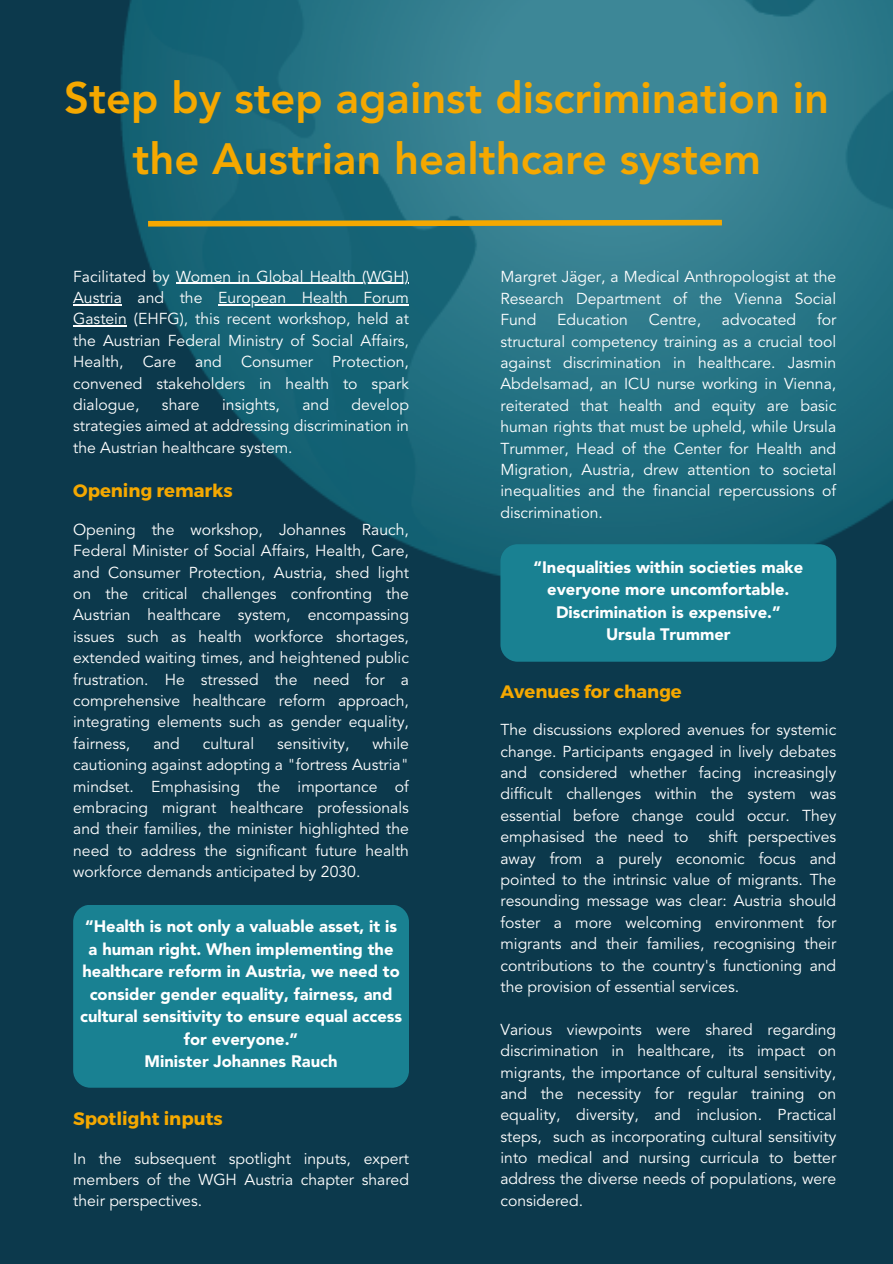
<style>
.page{position:relative;width:893px;height:1264px;background:#fff}
.page>*{position:absolute;margin:0;border:0;box-sizing:border-box;transform-origin:0 0}
.t1{font:800 43.5px/60.8px "Avenir LT Std";color:#f5a800;text-align:center}
.t2{font:700 18px "Montserrat";color:#f5a800}
.t3{font:900 16.5px/22.5px "Avenir LT Std";color:#fff;text-align:center}
.t4{font:15.75px/21.3px "Avenir LT Std";color:#fff;text-align:justify}
</style>
<div class="page">
<div style="left:0;top:0;width:892px;height:1263px;background:#0c394c"></div>
<img style="left:73px;top:0;width:819px;height:649px">
<div style="left:500px;top:544px;width:336px;height:117px;background:#198192;border-radius:17px"></div>
<svg style="left:142px;top:217px;width:585px;height:12px;background:#868b47"></svg>
<hr style="left:176px;top:283px;width:233px;height:1px;background:#fff">
<hr style="left:73px;top:304px;width:49px;height:1px;background:#fff">
<hr style="left:218px;top:304px;width:191px;height:1px;background:#fff">
<hr style="left:73px;top:325px;width:54px;height:1px;background:#fff">
<div style="left:73px;top:904px;width:336px;height:183px;background:#198192;border-radius:17px"></div>
<h2 class="t1" style="left:64px;top:72px;width:766px">Step by step against discrimination in the Austrian healthcare system</h2>
<p class="t4" style="left:73px;top:267px;width:337px">Facilitated by Women in Global Health (WGH)</p>
<h1 class="t4" style="left:73px;top:288px;width:131px">Austria and the</h1>
<p class="t4" style="left:73px;top:288px;width:337px;text-indent:145px">European Health Forum Gastein (EHFG), this recent workshop, held at the Austrian Federal Ministry of Social Affairs, Health, Care and Consumer Protection, convened stakeholders in health to spark dialogue,</p>
<p class="t4" style="left:73px;top:395px;width:337px;text-indent:278px">develop strategies aimed at addressing discrimination in the Austrian healthcare system.</p>
<p class="t4" style="left:162px;top:395px;width:39px">share</p>
<p class="t4" style="left:222px;top:395px;width:59px">insights,</p>
<p class="t4" style="left:302px;top:395px;width:28px">and</p>
<p class="t2" style="left:73px;top:478px;width:161px">Opening remarks</p>
<h2 class="t4" style="left:73px;top:520px;width:337px">Opening the workshop, Johannes Rauch, Federal Minister of Social Affairs, Health, Care, and Consumer Protection, Austria, shed light on the critical challenges confronting the Austrian healthcare system, encompassing issues such as health workforce shortages, extended waiting times, and heightened public frustration. He stressed the need for a comprehensive healthcare reform approach, integrating elements such as gender equality, fairness,</h2>
<h2 class="t4" style="left:73px;top:734px;width:337px;text-indent:299px">while cautioning against adopting a "fortress Austria" mindset. Emphasising the importance of embracing migrant healthcare professionals and their families, the minister highlighted the need to address the significant future health workforce demands anticipated by 2030.</h2>
<p class="t3" style="left:80px;top:916px;width:323px">“Health is not only a valuable asset, it is a human right. When implementing the healthcare reform in Austria, we need to consider gender equality, fairness, and cultural sensitivity to ensure equal access for everyone.”<br>Minister Johannes Rauch</p>
<h2 class="t4" style="left:153px;top:734px;width:28px">and</h2>
<h2 class="t4" style="left:203px;top:734px;width:53px">cultural</h2>
<h2 class="t4" style="left:277px;top:734px;width:74px">sensitivity,</h2>
<p class="t2" style="left:73px;top:1107px;width:151px">Spotlight inputs</p>
<p class="t4" style="left:73px;top:1148px;width:337px">In the subsequent spotlight inputs, expert members of the WGH Austria chapter shared their perspectives.</p>
<p class="t4" style="left:500px;top:268px;width:337px">Margret Jäger, a Medical Anthropologist at the Research Department of the Vienna Social Fund</p>
<p class="t4" style="left:500px;top:310px;width:337px;text-indent:316px">for structural competency training as a crucial tool against discrimination in healthcare. Jasmin Abdelsamad, an ICU nurse working in Vienna, reiterated that health and equity are basic human rights that must be upheld, while Ursula Trummer, Head of the Center for Health and Migration, Austria, drew attention to societal inequalities and the financial repercussions of discrimination.</p>
<p class="t4" style="left:557px;top:310px;width:72px">Education</p>
<p class="t4" style="left:648px;top:310px;width:54px">Centre,</p>
<p class="t4" style="left:722px;top:310px;width:76px">advocated</p>
<h2 class="t3" style="left:533px;top:557px;width:271px">“Inequalities within societies make everyone more uncomfortable.<br>Discrimination is expensive.”<br>Ursula Trummer</h2>
<h2 class="t2" style="left:500px;top:680px;width:183px">Avenues for change</h2>
<p class="t4" style="left:500px;top:720px;width:337px">The discussions explored avenues for systemic change. Participants engaged in lively debates and considered whether facing increasingly difficult challenges within the system was essential before change could occur. They emphasised the need to</p>
<p class="t4" style="left:500px;top:827px;width:337px;text-indent:208px">shift perspectives away from a purely economic focus and pointed to the intrinsic value of migrants. The resounding message was clear: Austria should foster a more welcoming environment for migrants and their families, recognising their contributions to the country's functioning and the provision of essential services.</p>
<h2 class="t4" style="left:500px;top:1020px;width:337px">Various viewpoints were shared regarding discrimination in healthcare, its impact on migrants, the importance of cultural sensitivity, and the necessity for regular training on equality, diversity, and inclusion. Practical steps, such as incorporating cultural sensitivity into medical and nursing curricula to better address the diverse needs of populations, were considered.</h2>
</div>
